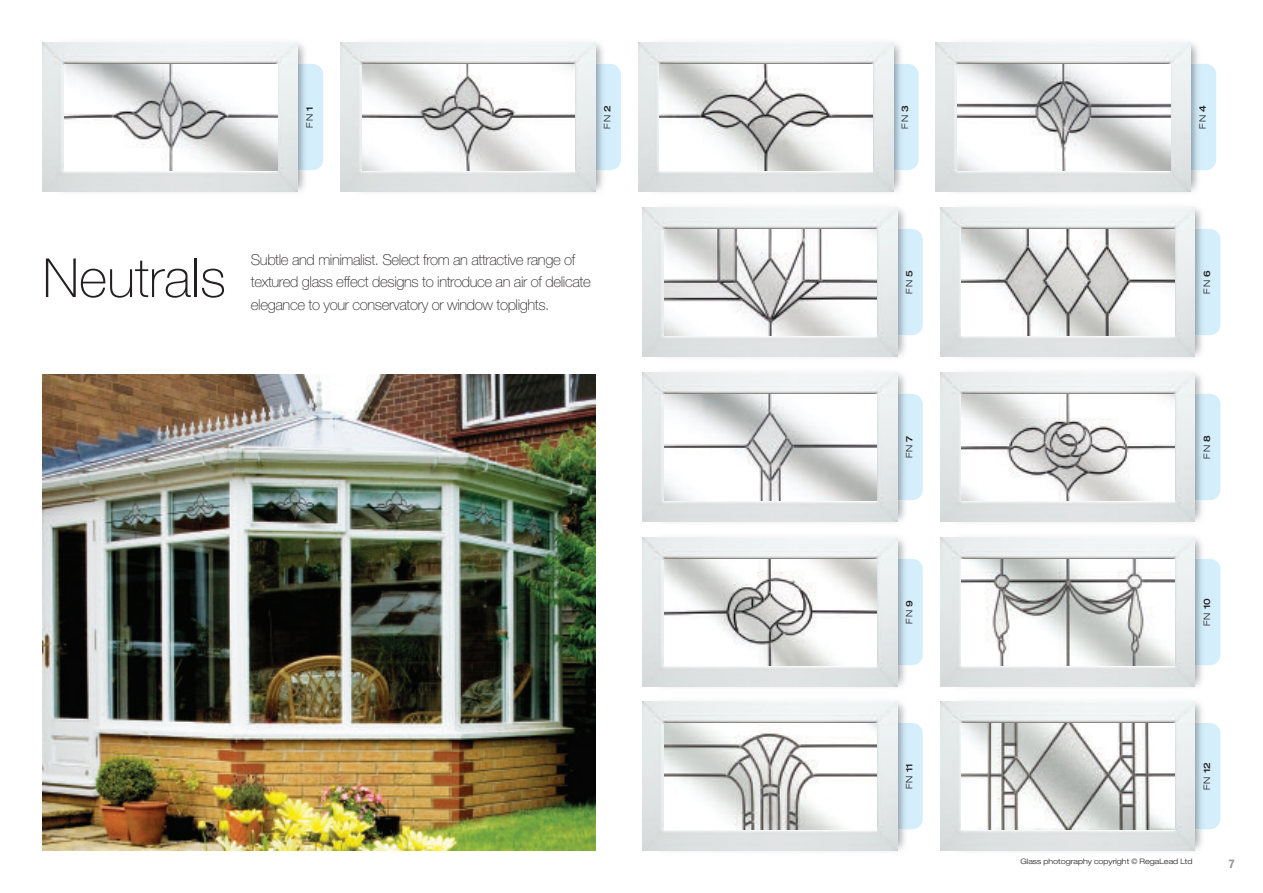
<style>
.page{position:relative;width:1263px;height:893px;background:#fff}
.page>*{position:absolute;margin:0;border:0;box-sizing:border-box;transform-origin:0 0}
.t1{font:100 54px "Helvetica Neue";color:#231f20}
.t2{font:100 15px/22.5px "Helvetica Neue";letter-spacing:-.025em;color:#231f20}
.t3{font:700 condensed 12px "Helvetica Neue";color:#939598}
.t4{font:300 expanded 9px "Helvetica Neue";letter-spacing:.075em;color:#231f20}
.t5{font:300 expanded 7.5px "Helvetica Neue";color:#231f20}
.s1{font-weight:500}
</style>
<div class="page">
<div style="left:1110px;top:229px;width:110px;height:106px;background:#d4effb;border-radius:11px"></div>
<img style="left:947px;top:207px;width:258px;height:150px">
<img style="left:940px;top:208px;width:255px;height:148px">
<img style="left:962px;top:229px;width:212px;height:106px">
<div style="left:813px;top:394px;width:110px;height:106px;background:#d4effb;border-radius:11px"></div>
<img style="left:650px;top:372px;width:258px;height:150px">
<img style="left:642px;top:373px;width:255px;height:148px">
<img style="left:664px;top:394px;width:213px;height:106px">
<div style="left:1110px;top:394px;width:110px;height:106px;background:#d4effb;border-radius:11px"></div>
<img style="left:947px;top:372px;width:258px;height:150px">
<img style="left:940px;top:373px;width:255px;height:148px">
<img style="left:962px;top:394px;width:212px;height:106px">
<div style="left:813px;top:559px;width:110px;height:106px;background:#d4effb;border-radius:11px"></div>
<img style="left:650px;top:537px;width:258px;height:150px">
<img style="left:642px;top:538px;width:255px;height:148px">
<img style="left:664px;top:559px;width:213px;height:106px">
<div style="left:1110px;top:559px;width:110px;height:106px;background:#d4effb;border-radius:11px"></div>
<img style="left:947px;top:537px;width:258px;height:150px">
<img style="left:940px;top:538px;width:255px;height:148px">
<img style="left:962px;top:559px;width:212px;height:106px">
<div style="left:813px;top:723px;width:110px;height:106px;background:#d4effb;border-radius:11px"></div>
<img style="left:650px;top:701px;width:261px;height:150px">
<img style="left:642px;top:702px;width:255px;height:148px">
<img style="left:664px;top:723px;width:213px;height:106px">
<div style="left:1110px;top:723px;width:110px;height:106px;background:#d4effb;border-radius:11px"></div>
<img style="left:947px;top:701px;width:261px;height:150px">
<img style="left:940px;top:702px;width:255px;height:148px">
<img style="left:962px;top:723px;width:212px;height:106px">
<div style="left:213px;top:64px;width:110px;height:106px;background:#d4effb;border-radius:11px"></div>
<img style="left:50px;top:42px;width:258px;height:150px">
<img style="left:43px;top:43px;width:255px;height:148px">
<img style="left:64px;top:64px;width:213px;height:106px">
<div style="left:511px;top:64px;width:110px;height:106px;background:#d4effb;border-radius:11px"></div>
<img style="left:348px;top:42px;width:258px;height:150px">
<img style="left:341px;top:43px;width:254px;height:148px">
<img style="left:362px;top:64px;width:213px;height:106px">
<div style="left:808px;top:64px;width:110px;height:106px;background:#d4effb;border-radius:11px"></div>
<img style="left:646px;top:42px;width:258px;height:150px">
<img style="left:638px;top:43px;width:255px;height:148px">
<img style="left:660px;top:64px;width:212px;height:106px">
<div style="left:1106px;top:64px;width:110px;height:106px;background:#d4effb;border-radius:11px"></div>
<img style="left:943px;top:42px;width:258px;height:150px">
<img style="left:936px;top:43px;width:255px;height:148px">
<img style="left:957px;top:64px;width:213px;height:106px">
<div style="left:813px;top:229px;width:110px;height:106px;background:#d4effb;border-radius:11px"></div>
<img style="left:650px;top:207px;width:258px;height:150px">
<img style="left:642px;top:208px;width:255px;height:148px">
<img style="left:664px;top:229px;width:213px;height:106px">
<img style="left:43px;top:374px;width:552px;height:476px">
<p class="t4" style="left:306px;top:128px;width:23px;rotate:-90deg">FN <span class="s1">1</span></p>
<p class="t4" style="left:604px;top:129px;width:25px;rotate:-90deg">FN <span class="s1">2</span></p>
<p class="t4" style="left:902px;top:129px;width:25px;rotate:-90deg">FN <span class="s1">3</span></p>
<p class="t4" style="left:1199px;top:129px;width:25px;rotate:-90deg">FN <span class="s1">4</span></p>
<h1 class="t1" style="left:43px;top:258px;width:185px">Neutrals</h1>
<p class="t2" style="left:251px;top:249px;width:341px">Subtle and minimalist. Select from an attractive range of textured glass effect designs to introduce an air of delicate elegance to your conservatory or window toplights.</p>
<p class="t4" style="left:906px;top:294px;width:25px;rotate:-90deg">FN <span class="s1">5</span></p>
<p class="t4" style="left:1203px;top:294px;width:25px;rotate:-90deg">FN <span class="s1">6</span></p>
<p class="t4" style="left:906px;top:458px;width:24px;rotate:-90deg">FN <span class="s1">7</span></p>
<p class="t4" style="left:1203px;top:459px;width:25px;rotate:-90deg">FN <span class="s1">8</span></p>
<p class="t4" style="left:906px;top:624px;width:25px;rotate:-90deg">FN <span class="s1">9</span></p>
<p class="t4" style="left:1203px;top:626px;width:29px;rotate:-90deg">FN <span class="s1">10</span></p>
<p class="t4" style="left:906px;top:789px;width:27px;rotate:-90deg">FN <span class="s1">11</span></p>
<p class="t4" style="left:1203px;top:790px;width:29px;rotate:-90deg">FN <span class="s1">12</span></p>
<p class="t5" style="left:1020px;top:859px;width:173px">Glass photography copyright © RegaLead Ltd</p>
<p class="t3" style="left:1229px;top:859px;width:7px">7</p>
</div>
